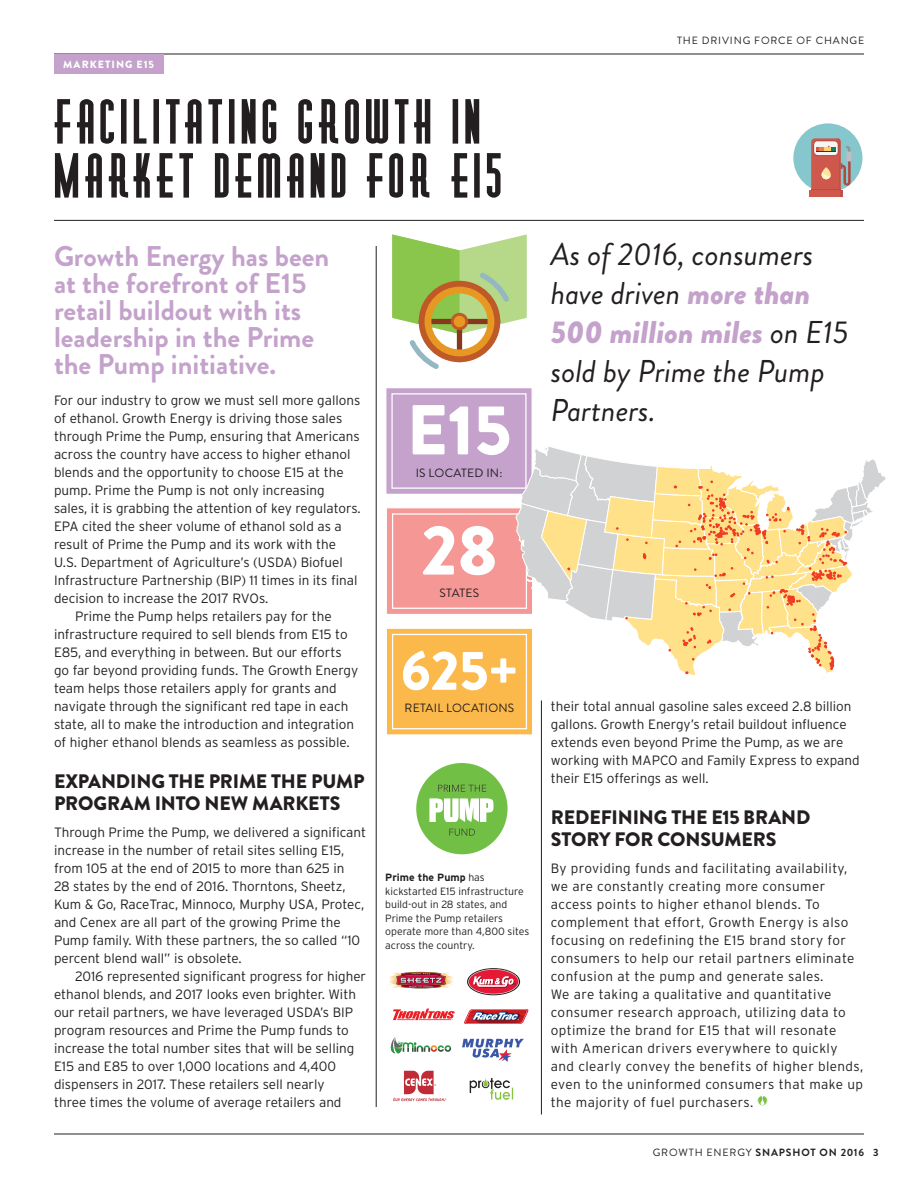
<style>
.page{position:relative;width:918px;height:1188px;background:#fff}
.page>*{position:absolute;margin:0;border:0;box-sizing:border-box;transform-origin:0 0}
.b_9_on_12{font:900 70.5px "Brandon Grotesque";color:#fff}
.h_37{font:55.5px/54px "Diner Obese";letter-spacing:.095em;color:#231f20}
.b_9_on_12-2{font:900 55.5px "Brandon Grotesque";color:#fff}
.callout{font:italic 31.5px/39px "Brandon Grotesque";color:#231f20}
.subh_16_on_19{font:700 28.5px/27px "Brandon Grotesque";color:#c4a2cb}
.subh_13_on_15_2L{font:900 19.5px/22.5px "Brandon Grotesque";letter-spacing:-.01em;color:#231f20}
.b_9_on_12-3{font:300 13.5px/18px "Interstate";color:#231f20}
.b_ni{font:300 13.5px/18px "Interstate";color:#231f20}
.b_ni-2{font:300 13.5px/18px "Interstate";letter-spacing:.03em;color:#231f20}
.b_9_on_12-4{font:12px "Brandon Grotesque";letter-spacing:.02em;color:#231f20}
.t1{font:300 10.5px/13.5px "Interstate";color:#231f20}
.t2{font:700 10.5px "Brandon Grotesque";letter-spacing:.08em;color:#231f20}
.t3{font:10.5px "Brandon Grotesque";letter-spacing:.08em;color:#231f20}
.section_label{font:900 10.5px "Brandon Grotesque";letter-spacing:.1em;color:#fff}
.s1{font-weight:700}
.s2{font-weight:900;color:#c4a2cb}
.s3{font-weight:400}
</style>
<div class="page">
<hr style="left:54px;top:1134px;width:810px;height:1px;background:#231f20">
<hr style="left:54px;top:54px;width:810px;height:1px;background:#231f20">
<svg style="left:393px;top:1071px;width:53px;height:30px"></svg>
<svg style="left:390px;top:1037px;width:61px;height:16px"></svg>
<svg style="left:462px;top:1039px;width:62px;height:23px"></svg>
<img style="left:469px;top:1078px;width:45px;height:22px">
<svg style="left:389px;top:972px;width:64px;height:16px"></svg>
<svg style="left:467px;top:968px;width:53px;height:27px"></svg>
<svg style="left:468px;top:969px;width:51px;height:25px"></svg>
<svg style="left:464px;top:1009px;width:65px;height:15px"></svg>
<svg style="left:393px;top:1009px;width:62px;height:11px"></svg>
<svg style="left:758px;top:1096px;width:9px;height:9px"></svg>
<hr style="left:54px;top:220px;width:810px;height:1px;background:#231f20">
<hr style="left:376px;top:246px;width:1px;height:861px;background:#231f20">
<hr style="left:541px;top:700px;width:1px;height:414px;background:#231f20">
<div style="left:54px;top:54px;width:109px;height:20px;background:#c4a2cb"></div>
<svg style="left:392px;top:234px;width:135px;height:135px"></svg>
<div style="left:793px;top:123px;width:69px;height:70px;background:#86c6cd;border-radius:50%"></div>
<div style="left:809px;top:190px;width:34px;height:7px;background:#ce584c"></div>
<svg style="left:811px;top:138px;width:41px;height:59px"></svg>
<div style="left:416px;top:763px;width:92px;height:91px;background:#71bf44;border-radius:50%"></div>
<svg style="left:429px;top:798px;width:65px;height:24px"></svg>
<svg style="left:438px;top:785px;width:48px;height:7px"></svg>
<svg style="left:449px;top:829px;width:26px;height:7px"></svg>
<svg style="left:386px;top:388px;width:500px;height:348px"></svg>
<p class="section_label" style="left:63px;top:57px;width:93px">MARKETING E15</p>
<p class="h_37" style="left:54px;top:95px;width:449px">FACILITATING GROWTH IN<br>MARKET DEMAND FOR E15</p>
<p class="subh_16_on_19" style="left:54px;top:243px;width:277px">Growth Energy has been at the forefront of E15 retail buildout with its leadership in the Prime the Pump initiative.</p>
<p class="b_ni" style="left:54px;top:391px;width:308px">For our industry to grow we must sell more gallons of ethanol. Growth Energy is driving those sales through Prime the Pump, ensuring that Americans across the country have access to higher ethanol blends and the opportunity to choose E15 at the pump. Prime the Pump is not only increasing sales, it is grabbing the attention of key regulators.<br>EPA cited the sheer volume of ethanol sold as a result of Prime the Pump and its work with the U.S. Department of Agriculture’s (USDA) Biofuel Infrastructure Partnership (BIP) 11 times in its final decision to increase the 2017 RVOs.</p>
<p class="b_9_on_12-3" style="left:54px;top:607px;width:306px;text-indent:21px">Prime the Pump helps retailers pay for the infrastructure required to sell blends from E15 to E85, and everything in between. But our efforts go far beyond providing funds. The Growth Energy team helps those retailers apply for grants and navigate through the significant red tape in each state, all to make the introduction and integration of higher ethanol blends as seamless as possible.</p>
<p class="subh_13_on_15_2L" style="left:54px;top:770px;width:312px">EXPANDING THE PRIME THE PUMP<br>PROGRAM INTO NEW MARKETS</p>
<p class="b_ni" style="left:54px;top:823px;width:314px">Through Prime the Pump, we delivered a significant increase in the number of retail sites selling E15, from 105 at the end of 2015 to more than 625 in<br>28 states by the end of 2016. Thorntons, Sheetz, Kum &amp; Go, RaceTrac, Minnoco, Murphy USA, Protec, and Cenex are all part of the growing Prime the Pump family. With these partners, the so called “10 percent blend wall” is obsolete.</p>
<p class="b_9_on_12-3" style="left:54px;top:967px;width:314px;text-indent:21px">2016 represented significant progress for higher ethanol blends, and 2017 looks even brighter. With our retail partners, we have leveraged USDA’s BIP program resources and Prime the Pump funds to increase the total number sites that will be selling E15 and E85 to over 1,000 locations and 4,400 dispensers in 2017. These retailers sell nearly<br>three times the volume of average retailers and</p>
<p class="b_9_on_12" style="left:407px;top:380px;width:106px">E15</p>
<p class="b_9_on_12-4" style="left:416px;top:465px;width:88px">IS LOCATED IN:</p>
<p class="b_9_on_12" style="left:421px;top:500px;width:78px">28</p>
<p class="b_9_on_12-4" style="left:440px;top:585px;width:41px">STATES</p>
<p class="b_9_on_12-2" style="left:401px;top:631px;width:119px">625+</p>
<p class="b_9_on_12-4" style="left:405px;top:700px;width:111px">RETAIL LOCATIONS</p>
<p class="t1" style="left:385px;top:871px;width:146px"><span class="s1">Prime the Pump</span> has kickstarted E15 infrastructure build-out in 28 states, and<br>Prime the Pump retailers operate more than 4,800 sites across the country.</p>
<p class="t3" style="left:677px;top:34px;width:189px">THE DRIVING FORCE OF CHANGE</p>
<p class="callout" style="left:551px;top:235px;width:299px">As of 2016, consumers have driven <span class="s2">more than<br>500 million miles</span> on E15 sold by Prime the Pump<br>Partners.</p>
<p class="b_9_on_12-3" style="left:551px;top:697px;width:310px">their total annual gasoline sales exceed 2.8 billion gallons. Growth Energy’s retail buildout influence extends even beyond Prime the Pump, as we are working with MAPCO and Family Express to expand their E15 offerings as well.</p>
<p class="subh_13_on_15_2L" style="left:551px;top:806px;width:261px">REDEFINING THE E15 BRAND<br>STORY FOR CONSUMERS</p>
<p class="b_ni-2" style="left:551px;top:859px;width:314px">By providing funds and facilitating availability, we are constantly creating more consumer access points to higher ethanol blends. To complement that effort, Growth Energy is also focusing on redefining the E15 brand story for consumers to help our retail partners eliminate confusion at the pump and generate sales.<br>We are taking a qualitative and quantitative consumer research approach, utilizing data to optimize the brand for E15 that will resonate with American drivers everywhere to quickly and clearly convey the benefits of higher blends, even to the uninformed consumers that make up the majority of fuel purchasers.</p>
<p class="t2" style="left:653px;top:1145px;width:227px"><span class="s3">GROWTH ENERGY</span> SNAPSHOT ON 2016 3</p>
</div>
